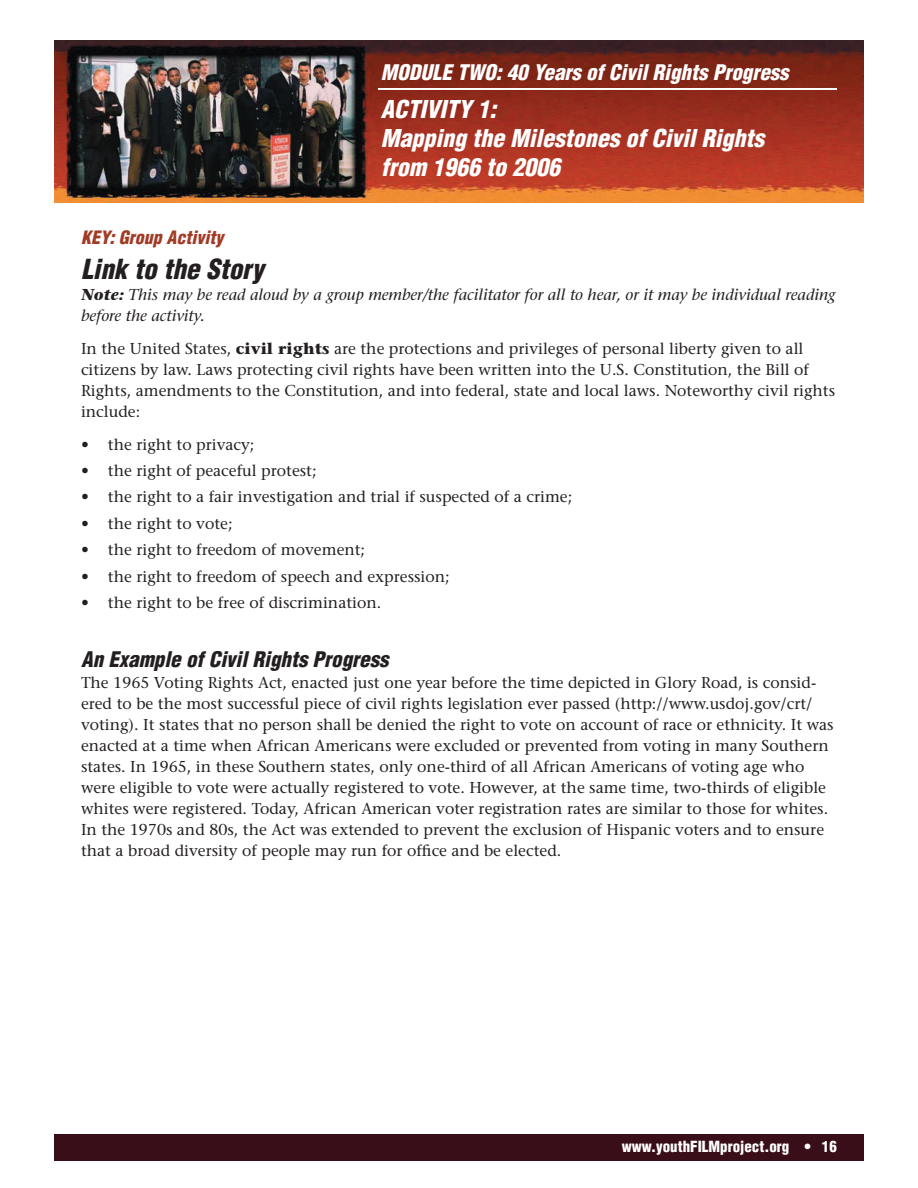
<style>
.page{position:relative;width:918px;height:1188px;background:#fff}
.page>*{position:absolute;margin:0;border:0;box-sizing:border-box;transform-origin:0 0}
.t1{font:italic 900 condensed 27px "Helvetica";color:#231f20}
.t2{font:italic 900 condensed 24px/28.8px "Helvetica";color:#fff}
.t3{font:italic 900 condensed 21px "Helvetica";color:#fff}
.t4{font:italic 900 condensed 21px "Helvetica";color:#231f20}
.t5{font:italic 900 condensed 18px "Helvetica";color:#a23b26}
.t6{font:15.75px/21px "Stone Serif";color:#231f20}
.t7{font:italic 15.75px/21px "Stone Serif";color:#231f20}
.t8{font:900 condensed 15px "Helvetica";color:#fff}
.s1{font-weight:700}
</style>
<div class="page">
<div style="left:54px;top:1134px;width:810px;height:27px;background:#3a0e19"></div>
<img style="left:54px;top:40px;width:810px;height:162px">
<hr style="left:378px;top:88px;width:459px;height:2px;background:#fff">
<h3 class="t3" style="left:381px;top:59px;width:409px">MODULE TWO: 40 Years of Civil Rights Progress</h3>
<h2 class="t2" style="left:381px;top:95px;width:385px">ACTIVITY 1:<br>Mapping the Milestones of Civil Rights from 1966 to 2006</h2>
<p class="t5" style="left:81px;top:226px;width:144px">KEY: Group Activity</p>
<h1 class="t1" style="left:81px;top:252px;width:184px">Link to the Story</h1>
<p class="t7" style="left:81px;top:284px;width:756px"><span class="s1">Note:</span> This may be read aloud by a group member/the facilitator for all to hear, or it may be individual reading before the activity.</p>
<p class="t6" style="left:81px;top:338px;width:756px">In the United States, <span class="s1">civil rights</span> are the protections and privileges of personal liberty given to all citizens by law. Laws protecting civil rights have been written into the U.S. Constitution, the Bill of Rights, amendments to the Constitution, and into federal, state and local laws. Noteworthy civil rights include:</p>
<p class="t6" style="left:81px;top:434px;width:175px">• the right to privacy;</p>
<p class="t6" style="left:81px;top:460px;width:237px">• the right of peaceful protest;</p>
<p class="t6" style="left:81px;top:486px;width:493px">• the right to a fair investigation and trial if suspected of a crime;</p>
<p class="t6" style="left:81px;top:513px;width:153px">• the right to vote;</p>
<p class="t6" style="left:81px;top:539px;width:286px">• the right to freedom of movement;</p>
<p class="t6" style="left:81px;top:566px;width:370px">• the right to freedom of speech and expression;</p>
<p class="t6" style="left:81px;top:592px;width:302px">• the right to be free of discrimination.</p>
<h3 class="t4" style="left:81px;top:646px;width:309px">An Example of Civil Rights Progress</h3>
<p class="t6" style="left:81px;top:672px;width:754px">The 1965 Voting Rights Act, enacted just one year before the time depicted in Glory Road, is consid&shy;ered to be the most successful piece of civil rights legislation ever passed (http://www.usdoj.gov/crt/ voting). It states that no person shall be denied the right to vote on account of race or ethnicity. It was enacted at a time when African Americans were excluded or prevented from voting in many Southern states. In 1965, in these Southern states, only one-third of all African Americans of voting age who were eligible to vote were actually registered to vote. However, at the same time, two-thirds of eligible whites were registered. Today, African American voter registration rates are similar to those for whites.<br>In the 1970s and 80s, the Act was extended to prevent the exclusion of Hispanic voters and to ensure that a broad diversity of people may run for office and be elected.</p>
<p class="t8" style="left:622px;top:1137px;width:217px">www.youthFILMproject.org • 16</p>
</div>
